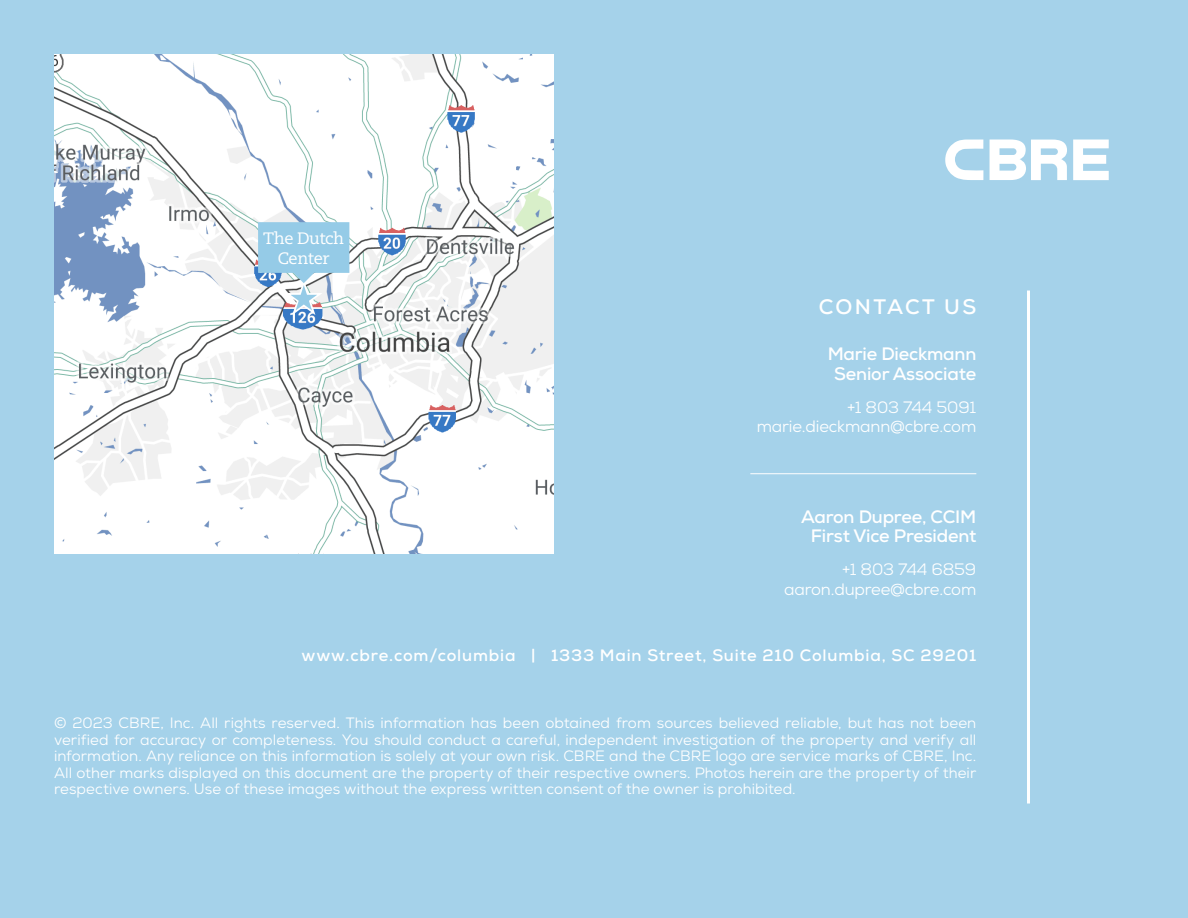
<style>
.page{position:relative;width:1188px;height:918px;background:#a5d2ea}
.page>*{position:absolute;margin:0;border:0;box-sizing:border-box;transform-origin:0 0}
.Contact_Header_Copy{font:700 21px "Nexa";letter-spacing:.115em;color:#fff}
.Contact_Name_Copy{font:700 18px "Nexa";letter-spacing:-.01em;color:#fff}
.Contact_Info_Copy{font:16.5px "Nexa";letter-spacing:-.01em;color:#fff}
.Website_Address_Copy{font:700 16.5px "Nexa";letter-spacing:.05em;color:#fff}
.t1{font:16.5px/19.8px "Caecilia LT Std";letter-spacing:-.03em;color:#fff;text-align:center}
.t2{font:15px/16.5px "Nexa";letter-spacing:.005em;color:#fff;text-align:justify}
</style>
<div class="page">
<hr style="left:750px;top:473px;width:226px;height:1px;background:#fff">
<hr style="left:1027px;top:291px;width:3px;height:513px;background:#fff">
<svg style="left:1073px;top:140px;width:36px;height:40px"></svg>
<svg style="left:990px;top:140px;width:77px;height:40px"></svg>
<svg style="left:945px;top:140px;width:38px;height:40px"></svg>
<img style="left:54px;top:54px;width:500px;height:500px">
<svg style="left:258px;top:222px;width:91px;height:95px"></svg>
<p class="t1" style="left:263px;top:229px;width:82px">The Dutch<br>Center</p>
<p class="Contact_Header_Copy" style="left:819px;top:293px;width:159px">CONTACT US</p>
<p class="Contact_Name_Copy" style="left:828px;top:343px;width:150px">Marie Dieckmann</p>
<p class="Contact_Name_Copy" style="left:834px;top:362px;width:144px">Senior Associate</p>
<p class="Contact_Info_Copy" style="left:847px;top:397px;width:131px">+1 803 744 5091</p>
<p class="Contact_Info_Copy" style="left:757px;top:416px;width:221px">marie.dieckmann@cbre.com</p>
<p class="Contact_Name_Copy" style="left:801px;top:505px;width:177px">Aaron Dupree, CCIM</p>
<p class="Contact_Name_Copy" style="left:811px;top:524px;width:167px">First Vice President</p>
<p class="Contact_Info_Copy" style="left:842px;top:559px;width:136px">+1 803 744 6859</p>
<p class="Contact_Info_Copy" style="left:784px;top:578px;width:194px">aaron.dupree@cbre.com</p>
<p class="Website_Address_Copy" style="left:302px;top:645px;width:676px">www.cbre.com/columbia | 1333 Main Street, Suite 210 Columbia, SC 29201</p>
<p class="t2" style="left:54px;top:715px;width:924px">© 2023 CBRE, Inc. All rights reserved. This information has been obtained from sources believed reliable, but has not been verified for accuracy or completeness. You should conduct a careful, independent investigation of the property and verify all information. Any reliance on this information is solely at your own risk. CBRE and the CBRE logo are service marks of CBRE, Inc.<br>All other marks displayed on this document are the property of their respective owners. Photos herein are the property of their respective owners. Use of these images without the express written consent of the owner is prohibited.</p>
</div>
